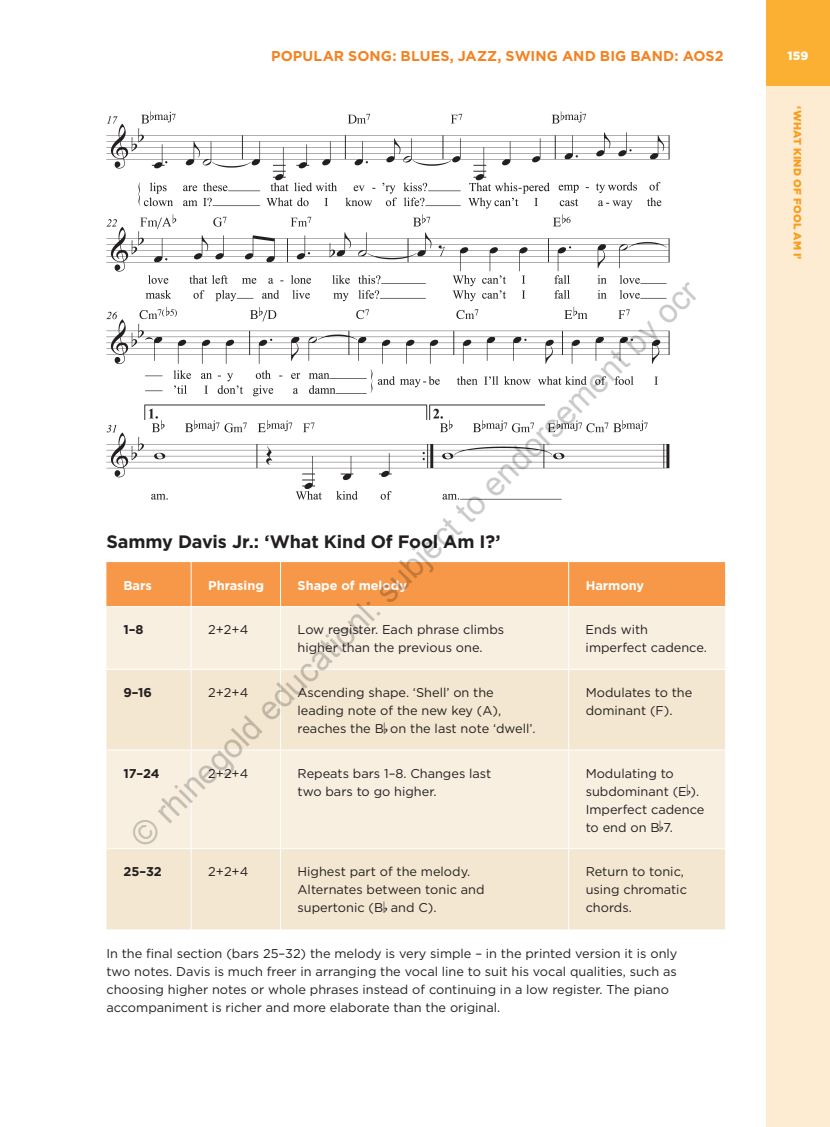
<style>
.page{position:relative;width:830px;height:1127px;background:#fff}
.page>*{position:absolute;margin:0;border:0;box-sizing:border-box;transform-origin:0 0}
.t1{font:32.85px "Arial";color:rgb(0 0 0/.21)}
.t2{font:700 18px "Gotham";letter-spacing:-.01em;color:#231f20}
.t3{font:700 14.25px "Gotham";letter-spacing:.005em;color:#f58220}
.t4{font:12.75px/18px "Gotham";color:#231f20}
.t5{font:700 12.75px "Gotham";color:#fff}
.t6{font:700 12.75px "Gotham";color:#231f20}
.t7{font:900 12px "Gotham";color:#fff}
.t8{font:900 10.5px "Gotham";letter-spacing:.025em;color:#f89c1c}
</style>
<div class="page">
<div style="left:106px;top:562px;width:618px;height:44px;background:#f79848"></div>
<div style="left:106px;top:607px;width:618px;height:62px;background:#f8efe1"></div>
<svg style="left:106px;top:670px;width:618px;height:259px;background:#f5ead7"></svg>
<hr style="left:191px;top:562px;width:1px;height:44px;background:#fff">
<hr style="left:280px;top:562px;width:1px;height:44px;background:#fff">
<hr style="left:568px;top:562px;width:1px;height:44px;background:#fff">
<hr style="left:191px;top:607px;width:1px;height:62px;background:#fff">
<hr style="left:280px;top:607px;width:1px;height:62px;background:#fff">
<hr style="left:568px;top:607px;width:1px;height:62px;background:#fff">
<hr style="left:191px;top:670px;width:1px;height:79px;background:#fff">
<hr style="left:280px;top:670px;width:1px;height:79px;background:#fff">
<hr style="left:568px;top:670px;width:1px;height:79px;background:#fff">
<hr style="left:106px;top:749px;width:85px;height:1px;background:#fff">
<hr style="left:191px;top:749px;width:89px;height:1px;background:#fff">
<hr style="left:191px;top:750px;width:1px;height:98px;background:#fff">
<hr style="left:280px;top:749px;width:288px;height:1px;background:#fff">
<hr style="left:280px;top:750px;width:1px;height:98px;background:#fff">
<hr style="left:568px;top:749px;width:156px;height:1px;background:#fff">
<hr style="left:568px;top:750px;width:1px;height:98px;background:#fff">
<hr style="left:106px;top:848px;width:85px;height:1px;background:#fff">
<hr style="left:191px;top:848px;width:89px;height:1px;background:#fff">
<hr style="left:191px;top:849px;width:1px;height:80px;background:#fff">
<hr style="left:280px;top:848px;width:288px;height:1px;background:#fff">
<hr style="left:280px;top:849px;width:1px;height:80px;background:#fff">
<hr style="left:568px;top:848px;width:156px;height:1px;background:#fff">
<hr style="left:568px;top:849px;width:1px;height:80px;background:#fff">
<img style="left:106px;top:111px;width:564px;height:389px">
<div style="left:765px;top:0;width:64px;height:1127px;background:#feecd2"></div>
<div style="left:765px;top:0;width:64px;height:85px;background:#fbb033"></div>
<p class="t3" style="left:271px;top:48px;width:454px">POPULAR SONG: BLUES, JAZZ, SWING AND BIG BAND: AOS2</p>
<h1 class="t1" style="left:122px;top:825px;width:786px;rotate:-45deg">© rhinegold educationl: subject to endorsement by ocr</h1>
<h2 class="t2" style="left:106px;top:531px;width:395px">Sammy Davis Jr.: ‘What Kind Of Fool Am I?’</h2>
<p class="t5" style="left:123px;top:578px;width:30px">Bars</p>
<p class="t5" style="left:208px;top:578px;width:57px">Phrasing</p>
<p class="t5" style="left:297px;top:578px;width:111px">Shape of melody</p>
<p class="t5" style="left:585px;top:578px;width:60px">Harmony</p>
<p class="t6" style="left:123px;top:622px;width:22px">1–8</p>
<p class="t4" style="left:208px;top:620px;width:42px">2+2+4</p>
<p class="t4" style="left:297px;top:620px;width:208px">Low register. Each phrase climbs higher than the previous one.</p>
<p class="t4" style="left:585px;top:620px;width:123px">Ends with imperfect cadence.</p>
<p class="t6" style="left:123px;top:685px;width:30px">9–16</p>
<p class="t4" style="left:208px;top:683px;width:42px">2+2+4</p>
<p class="t4" style="left:297px;top:683px;width:239px">Ascending shape. ‘Shell’ on the leading note of the new key (A), reaches the B<sup>b</sup> on the last note ‘dwell’.</p>
<p class="t4" style="left:585px;top:683px;width:108px">Modulates to the dominant (F).</p>
<p class="t6" style="left:123px;top:766px;width:38px">17–24</p>
<p class="t4" style="left:208px;top:764px;width:42px">2+2+4</p>
<p class="t4" style="left:297px;top:764px;width:195px">Repeats bars 1–8. Changes last two bars to go higher.</p>
<p class="t4" style="left:585px;top:764px;width:120px">Modulating to subdominant (E<sup>b</sup>).<br>Imperfect cadence to end on B<sup>b</sup>7.</p>
<p class="t6" style="left:123px;top:864px;width:40px">25–32</p>
<p class="t4" style="left:208px;top:862px;width:42px">2+2+4</p>
<p class="t4" style="left:297px;top:862px;width:188px">Highest part of the melody.<br>Alternates between tonic and supertonic (B<sup>b</sup> and C).</p>
<p class="t4" style="left:585px;top:862px;width:103px">Return to tonic, using chromatic chords.</p>
<p class="t4" style="left:106px;top:944px;width:572px">In the final section (bars 25–32) the melody is very simple – in the printed version it is only two notes. Davis is much freer in arranging the vocal line to suit his vocal qualities, such as choosing higher notes or whole phrases instead of continuing in a low register. The piano accompaniment is richer and more elaborate than the original.</p>
<p class="t7" style="left:787px;top:49px;width:23px">159</p>
<p class="t8" style="left:803px;top:106px;width:155px;rotate:90deg">‘WHAT KIND OF FOOL AM I’</p>
</div>
